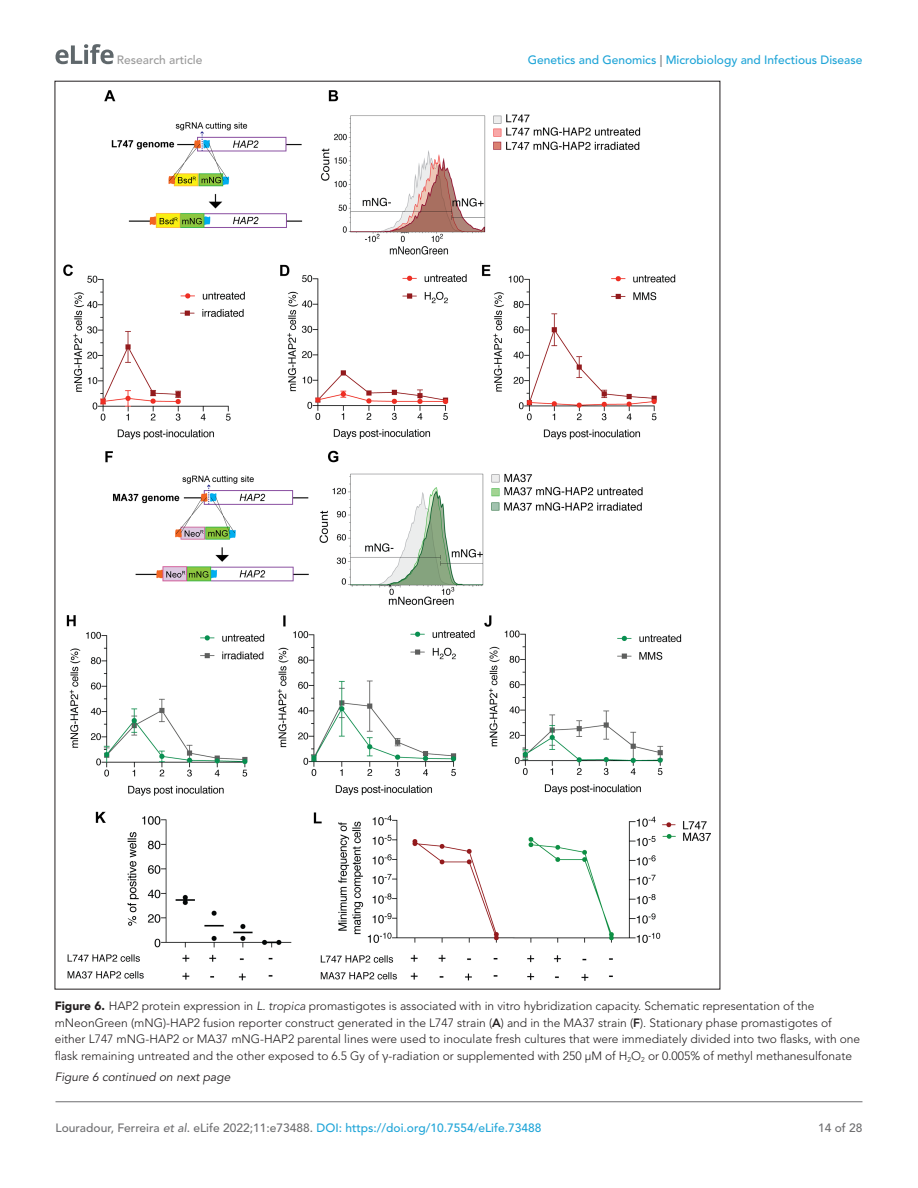
<style>
.page{position:relative;width:918px;height:1188px;background:#fff}
.page>*{position:absolute;margin:0;border:0;box-sizing:border-box;transform-origin:0 0}
.t1{font:300 12px/16.5px "Avenir LT Std";color:#231f20}
.t2{font:500 12px "Avenir LT Std";color:#6e6e70}
.t3{font:500 12px "Avenir LT Std";color:#1ea4d7}
.t4{font:italic 12px "Avenir LT Std";color:#231f20}
.t5{font:500 12px "Avenir LT Std";color:#9a9a9a}
.s1{color:#6e6e70}
.s2{font-weight:900}
.s3{font-style:italic}
.s4{font-weight:800}
.s5{font-family:"Segoe UI"}
.s6{color:#1ea4d7}
</style>
<div class="page">
<svg style="left:56px;top:44px;width:58px;height:20px"></svg>
<hr style="left:56px;top:1101px;width:806px;height:1px;background:#6e6e70">
<img style="left:64px;top:90px;width:647px;height:890px">
<p class="t5" style="left:117px;top:53px;width:87px">Research article</p>
<p class="t3" style="left:528px;top:53px;width:336px">Genetics and Genomics <span class="s1">|</span> Microbiology and Infectious Disease</p>
<p class="t1" style="left:55px;top:998px;width:807px"><span class="s2">Figure 6.</span> HAP2 protein expression in <span class="s3">L. tropica</span> promastigotes is associated with in vitro hybridization capacity. Schematic representation of the mNeonGreen (mNG)-HAP2 fusion reporter construct generated in the L747 strain (<span class="s4">A</span>) and in the MA37 strain (<span class="s4">F</span>). Stationary phase promastigotes of either L747 mNG-HAP2 or MA37 mNG-HAP2 parental lines were used to inoculate fresh cultures that were immediately divided into two flasks, with one flask remaining untreated and the other exposed to 6.5 Gy of <span class="s5">γ</span>-radiation or supplemented with 250 μM of H<sub>2</sub>O<sub>2</sub> or 0.005% of methyl methanesulfonate</p>
<p class="t4" style="left:55px;top:1070px;width:177px">Figure 6 continued on next page</p>
<p class="t2" style="left:56px;top:1121px;width:488px">Louradour, Ferreira <span class="s3">et al</span>. eLife 2022;11:e73488. <span class="s6">DOI: https://doi.org/10.7554/eLife.73488</span></p>
<p class="t2" style="left:818px;top:1121px;width:46px">14 of 28</p>
</div>
